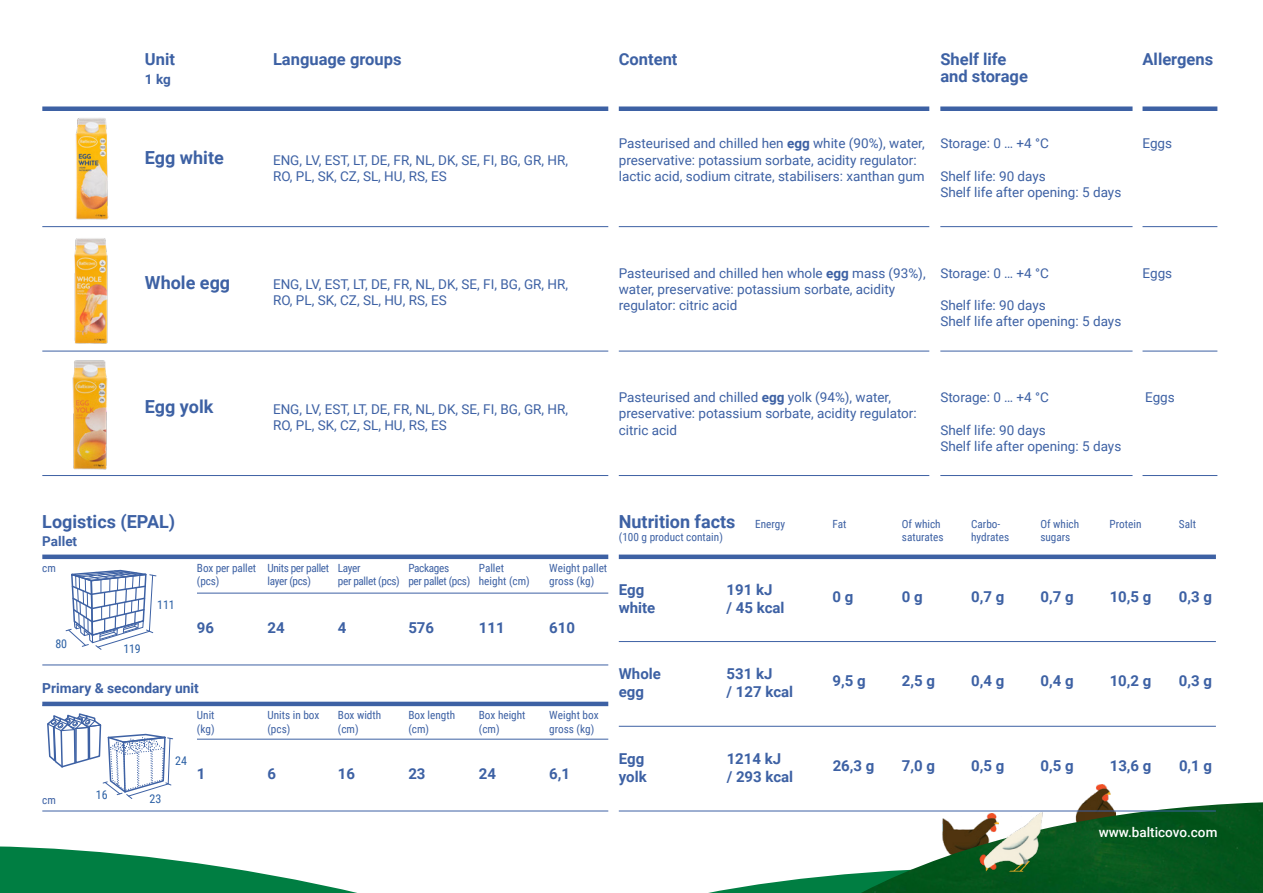
<style>
.page{position:relative;width:1263px;height:893px;background:#fff}
.page>*{position:absolute;margin:0;border:0;box-sizing:border-box;transform-origin:0 0}
.t1{font:700 18px "Roboto";color:#3d61a4}
.t2{font:700 16.5px/17px "Roboto";color:#3d61a4}
.t3{font:700 15px/18px "Roboto";color:#3d61a4}
.t4{font:700 13.8px "Roboto";color:#3d61a4}
.t5{font:13.5px/16.2px "Roboto";color:#3d61a4}
.t6{font:500 13.5px "Roboto";color:#fff}
.t7{font:700 13.5px "Roboto";color:#3d61a4}
.t8{font:12px "Roboto Condensed";letter-spacing:-.01em;color:#2a5fa4}
.t9{font:11.25px/13.5px "Roboto Condensed";color:#3d61a4}
.t10{font:11.25px/13.5px "Roboto Condensed";letter-spacing:-.03em;color:#3d61a4}
.s1{font-weight:700}
</style>
<div class="page">
<img style="left:1084px;top:784px;width:27px;height:18px">
<svg style="left:708px;top:873px;width:153px;height:20px"></svg>
<img style="left:861px;top:802px;width:402px;height:91px">
<svg style="left:0;top:846px;width:357px;height:47px;fill:#007e42"></svg>
<img style="left:976px;top:810px;width:67px;height:63px">
<hr style="left:42px;top:351px;width:566px;height:1px;background:#3d61a4">
<hr style="left:619px;top:351px;width:310px;height:1px;background:#3d61a4">
<hr style="left:940px;top:351px;width:192px;height:1px;background:#3d61a4">
<hr style="left:1142px;top:351px;width:75px;height:1px;background:#3d61a4">
<hr style="left:619px;top:226px;width:310px;height:1px;background:#3d61a4">
<hr style="left:940px;top:226px;width:192px;height:1px;background:#3d61a4">
<hr style="left:1142px;top:226px;width:75px;height:1px;background:#3d61a4">
<hr style="left:42px;top:226px;width:566px;height:1px;background:#3d61a4">
<hr style="left:42px;top:475px;width:566px;height:1px;background:#3d61a4">
<hr style="left:619px;top:475px;width:310px;height:1px;background:#3d61a4">
<hr style="left:940px;top:475px;width:192px;height:1px;background:#3d61a4">
<hr style="left:1142px;top:475px;width:75px;height:1px;background:#3d61a4">
<img style="left:75px;top:118px;width:34px;height:102px">
<img style="left:74px;top:238px;width:34px;height:106px">
<hr style="left:42px;top:811px;width:566px;height:1px;background:#3d61a4">
<hr style="left:619px;top:555px;width:597px;height:4px;background:#3d61a4">
<hr style="left:619px;top:641px;width:597px;height:1px;background:#3d61a4">
<hr style="left:619px;top:726px;width:597px;height:1px;background:#3d61a4">
<hr style="left:619px;top:811px;width:597px;height:1px;background:#3d61a4">
<div style="left:619px;top:106px;width:310px;height:5px;background:#3d61a4"></div>
<div style="left:940px;top:106px;width:192px;height:5px;background:#3d61a4"></div>
<div style="left:1142px;top:106px;width:75px;height:5px;background:#3d61a4"></div>
<div style="left:42px;top:106px;width:566px;height:5px;background:#3d61a4"></div>
<svg style="left:47px;top:713px;width:126px;height:86px"></svg>
<svg style="left:65px;top:569px;width:92px;height:81px"></svg>
<hr style="left:42px;top:555px;width:566px;height:4px;background:#3d61a4">
<hr style="left:197px;top:593px;width:411px;height:1px;background:#3d61a4">
<hr style="left:42px;top:665px;width:566px;height:1px;background:#3d61a4">
<hr style="left:197px;top:739px;width:411px;height:1px;background:#3d61a4">
<hr style="left:42px;top:702px;width:566px;height:4px;background:#3d61a4">
<img style="left:72px;top:360px;width:36px;height:110px">
<p class="t2" style="left:145px;top:50px;width:32px">Unit</p>
<p class="t2" style="left:273px;top:50px;width:130px">Language groups</p>
<p class="t2" style="left:619px;top:50px;width:60px">Content</p>
<p class="t2" style="left:940px;top:50px;width:89px">Shelf life and storage</p>
<p class="t2" style="left:1142px;top:50px;width:72px">Allergens</p>
<p class="t7" style="left:145px;top:69px;width:27px">1 kg</p>
<h1 class="t1" style="left:145px;top:145px;width:80px">Egg white</h1>
<p class="t5" style="left:273px;top:151px;width:296px">ENG, LV, EST, LT, DE, FR, NL, DK, SE, FI, BG, GR, HR,<br>RO, PL, SK, CZ, SL, HU, RS, ES</p>
<p class="t5" style="left:619px;top:135px;width:307px">Pasteurised and chilled hen <span class="s1">egg</span> white (90%), water,</p>
<p class="t5" style="left:1142px;top:135px;width:31px">Eggs</p>
<p class="t5" style="left:619px;top:151px;width:307px">preservative: potassium sorbate, acidity regulator: lactic acid, sodium citrate, stabilisers: xanthan gum</p>
<p class="t5" style="left:940px;top:135px;width:110px">Storage: 0 … +4 °C</p>
<p class="t5" style="left:940px;top:167px;width:182px">Shelf life: 90 days<br>Shelf life after opening: 5 days</p>
<h1 class="t1" style="left:145px;top:270px;width:87px">Whole egg</h1>
<p class="t5" style="left:273px;top:276px;width:296px">ENG, LV, EST, LT, DE, FR, NL, DK, SE, FI, BG, GR, HR,<br>RO, PL, SK, CZ, SL, HU, RS, ES</p>
<p class="t5" style="left:619px;top:264px;width:308px">Pasteurised and chilled hen whole <span class="s1">egg</span> mass (93%), water, preservative: potassium sorbate, acidity regulator: citric acid</p>
<p class="t5" style="left:940px;top:264px;width:110px">Storage: 0 … +4 °C</p>
<p class="t5" style="left:1142px;top:264px;width:31px">Eggs</p>
<p class="t5" style="left:940px;top:297px;width:182px">Shelf life: 90 days<br>Shelf life after opening: 5 days</p>
<h1 class="t1" style="left:145px;top:394px;width:70px">Egg yolk</h1>
<p class="t5" style="left:273px;top:400px;width:296px">ENG, LV, EST, LT, DE, FR, NL, DK, SE, FI, BG, GR, HR,<br>RO, PL, SK, CZ, SL, HU, RS, ES</p>
<p class="t5" style="left:619px;top:389px;width:299px">Pasteurised and chilled <span class="s1">egg</span> yolk (94%), water, preservative: potassium sorbate, acidity regulator: citric acid</p>
<p class="t5" style="left:940px;top:389px;width:110px">Storage: 0 … +4 °C</p>
<p class="t5" style="left:1145px;top:389px;width:31px">Eggs</p>
<p class="t5" style="left:940px;top:421px;width:182px">Shelf life: 90 days<br>Shelf life after opening: 5 days</p>
<h1 class="t1" style="left:42px;top:509px;width:134px">Logistics (EPAL)</h1>
<p class="t7" style="left:42px;top:532px;width:36px">Pallet</p>
<p class="t9" style="left:42px;top:561px;width:15px">cm</p>
<p class="t8" style="left:55px;top:636px;width:13px">80</p>
<p class="t8" style="left:123px;top:640px;width:19px">119</p>
<p class="t8" style="left:157px;top:596px;width:19px">111</p>
<p class="t9" style="left:197px;top:561px;width:61px">Box per pallet (pcs)</p>
<p class="t10" style="left:267px;top:561px;width:63px">Units per pallet layer (pcs)</p>
<p class="t10" style="left:338px;top:561px;width:63px">Layer<br>per pallet (pcs)</p>
<p class="t10" style="left:408px;top:561px;width:63px">Packages<br>per pallet (pcs)</p>
<p class="t9" style="left:479px;top:561px;width:52px">Pallet height (cm)</p>
<p class="t3" style="left:267px;top:618px;width:19px">24</p>
<p class="t3" style="left:338px;top:618px;width:10px">4</p>
<p class="t3" style="left:408px;top:618px;width:27px">576</p>
<p class="t3" style="left:479px;top:618px;width:27px">111</p>
<p class="t3" style="left:549px;top:618px;width:27px">610</p>
<p class="t9" style="left:549px;top:561px;width:59px">Weight pallet gross (kg)</p>
<p class="t3" style="left:197px;top:618px;width:19px">96</p>
<p class="t4" style="left:42px;top:679px;width:158px">Primary &amp; secondary unit</p>
<p class="t8" style="left:175px;top:752px;width:13px">24</p>
<p class="t9" style="left:197px;top:708px;width:19px">Unit (kg)</p>
<p class="t9" style="left:267px;top:708px;width:53px">Units in box (pcs)</p>
<p class="t9" style="left:338px;top:708px;width:45px">Box width (cm)</p>
<p class="t9" style="left:408px;top:708px;width:48px">Box length (cm)</p>
<p class="t9" style="left:479px;top:708px;width:48px">Box height (cm)</p>
<p class="t9" style="left:549px;top:708px;width:51px">Weight box gross (kg)</p>
<p class="t9" style="left:42px;top:792px;width:15px">cm</p>
<p class="t8" style="left:96px;top:786px;width:13px">16</p>
<p class="t8" style="left:150px;top:791px;width:13px">23</p>
<p class="t3" style="left:197px;top:764px;width:10px">1</p>
<p class="t3" style="left:267px;top:764px;width:10px">6</p>
<p class="t3" style="left:338px;top:764px;width:19px">16</p>
<p class="t3" style="left:408px;top:764px;width:19px">23</p>
<p class="t3" style="left:479px;top:764px;width:19px">24</p>
<p class="t3" style="left:549px;top:764px;width:22px">6,1</p>
<h1 class="t1" style="left:619px;top:509px;width:118px">Nutrition facts</h1>
<p class="t9" style="left:619px;top:530px;width:106px">(100 g product contain)</p>
<p class="t9" style="left:755px;top:517px;width:31px">Energy</p>
<p class="t9" style="left:833px;top:517px;width:15px">Fat</p>
<p class="t9" style="left:902px;top:517px;width:43px">Of which saturates</p>
<p class="t9" style="left:971px;top:517px;width:40px">Carbo&shy;hydrates</p>
<p class="t9" style="left:1040px;top:517px;width:40px">Of which sugars</p>
<p class="t9" style="left:1110px;top:517px;width:33px">Protein</p>
<p class="t9" style="left:1179px;top:517px;width:19px">Salt</p>
<p class="t3" style="left:619px;top:580px;width:38px">Egg white</p>
<p class="t3" style="left:727px;top:580px;width:59px">191 kJ<br>/ 45 kcal</p>
<p class="t3" style="left:833px;top:587px;width:22px">0 g</p>
<p class="t3" style="left:902px;top:587px;width:22px">0 g</p>
<p class="t3" style="left:971px;top:587px;width:35px">0,7 g</p>
<p class="t3" style="left:1040px;top:587px;width:35px">0,7 g</p>
<p class="t3" style="left:1110px;top:587px;width:43px">10,5 g</p>
<p class="t3" style="left:1179px;top:587px;width:35px">0,3 g</p>
<p class="t3" style="left:619px;top:664px;width:44px">Whole egg</p>
<p class="t3" style="left:727px;top:664px;width:68px">531 kJ<br>/ 127 kcal</p>
<p class="t3" style="left:833px;top:671px;width:35px">9,5 g</p>
<p class="t3" style="left:902px;top:671px;width:35px">2,5 g</p>
<p class="t3" style="left:971px;top:671px;width:35px">0,4 g</p>
<p class="t3" style="left:1040px;top:671px;width:35px">0,4 g</p>
<p class="t3" style="left:1110px;top:671px;width:43px">10,2 g</p>
<p class="t3" style="left:1179px;top:671px;width:35px">0,3 g</p>
<p class="t3" style="left:619px;top:749px;width:29px">Egg yolk</p>
<p class="t3" style="left:727px;top:749px;width:68px">1214 kJ<br>/ 293 kcal</p>
<p class="t3" style="left:833px;top:756px;width:43px">26,3 g</p>
<p class="t3" style="left:902px;top:756px;width:35px">7,0 g</p>
<p class="t3" style="left:971px;top:756px;width:35px">0,5 g</p>
<p class="t3" style="left:1040px;top:756px;width:35px">0,5 g</p>
<p class="t3" style="left:1110px;top:756px;width:43px">13,6 g</p>
<p class="t3" style="left:1179px;top:756px;width:35px">0,1 g</p>
<p class="t6" style="left:1099px;top:822px;width:120px">www.balticovo.com</p>
</div>
